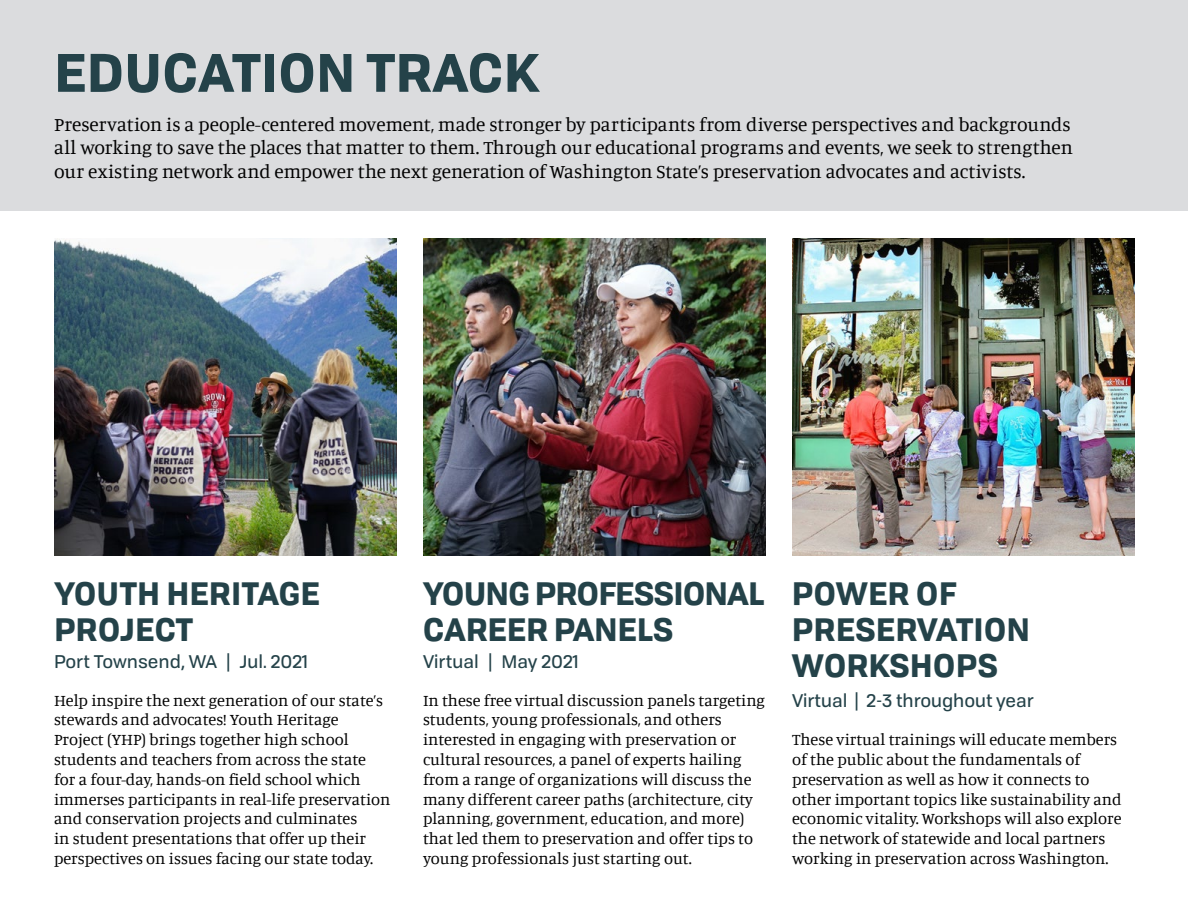
<style>
.page{position:relative;width:1188px;height:918px;background:#fff}
.page>*{position:absolute;margin:0;border:0;box-sizing:border-box;transform-origin:0 0}
.t1{font:700 52.5px "Tofino";color:#244249}
.t2{font:700 31.5px/36px "Tofino";letter-spacing:-.01em;color:#244249}
.t3{font:700 31.5px/36px "Tofino";letter-spacing:-.03em;color:#244249}
.t4{font:19.5px/23.4px "Manuale";color:#000;text-align:justify}
.t5{font:18px "Tofino";color:#244249}
.t6{font:16.5px/19.8px "Manuale";color:#000}
</style>
<div class="page">
<div style="left:0;top:0;width:1188px;height:211px;background:#dbdcde"></div>
<img style="left:54px;top:238px;width:342px;height:317px">
<img style="left:423px;top:238px;width:342px;height:317px">
<img style="left:792px;top:238px;width:342px;height:317px">
<h1 class="t1" style="left:54px;top:29px;width:488px">EDUCATION TRACK</h1>
<p class="t4" style="left:54px;top:112px;width:1021px">Preservation is a people-centered movement, made stronger by participants from diverse perspectives and backgrounds all working to save the places that matter to them. Through our educational programs and events, we seek to strengthen our existing network and empower the next generation of Washington State’s preservation advocates and activists.</p>
<h2 class="t2" style="left:54px;top:574px;width:268px">YOUTH HERITAGE<br>PROJECT</h2>
<h2 class="t3" style="left:423px;top:574px;width:343px">YOUNG PROFESSIONAL<br>CAREER PANELS</h2>
<h2 class="t2" style="left:792px;top:574px;width:240px">POWER OF<br>PRESERVATION</h2>
<p class="t5" style="left:54px;top:648px;width:256px">Port Townsend, WA | Jul. 2021</p>
<p class="t5" style="left:423px;top:648px;width:157px">Virtual | May 2021</p>
<h2 class="t2" style="left:792px;top:646px;width:208px">WORKSHOPS</h2>
<p class="t6" style="left:54px;top:690px;width:331px">Help inspire the next generation of our state’s</p>
<p class="t5" style="left:792px;top:687px;width:243px">Virtual | 2-3 throughout year</p>
<p class="t6" style="left:54px;top:709px;width:338px">stewards and advocates! Youth Heritage Project (YHP) brings together high school students and teachers from across the state for a four-day, hands-on field school which immerses participants in real-life preservation and conservation projects and culminates<br>in student presentations that offer up their perspectives on issues facing our state today.</p>
<p class="t6" style="left:423px;top:690px;width:344px">In these free virtual discussion panels targeting students, young professionals, and others interested in engaging with preservation or cultural resources, a panel of experts hailing from a range of organizations will discuss the many different career paths (architecture, city planning, government, education, and more) that led them to preservation and offer tips to young professionals just starting out.</p>
<p class="t6" style="left:792px;top:729px;width:331px">These virtual trainings will educate members of the public about the fundamentals of preservation as well as how it connects to other important topics like sustainability and economic vitality. Workshops will also explore the network of statewide and local partners working in preservation across Washington.</p>
</div>
